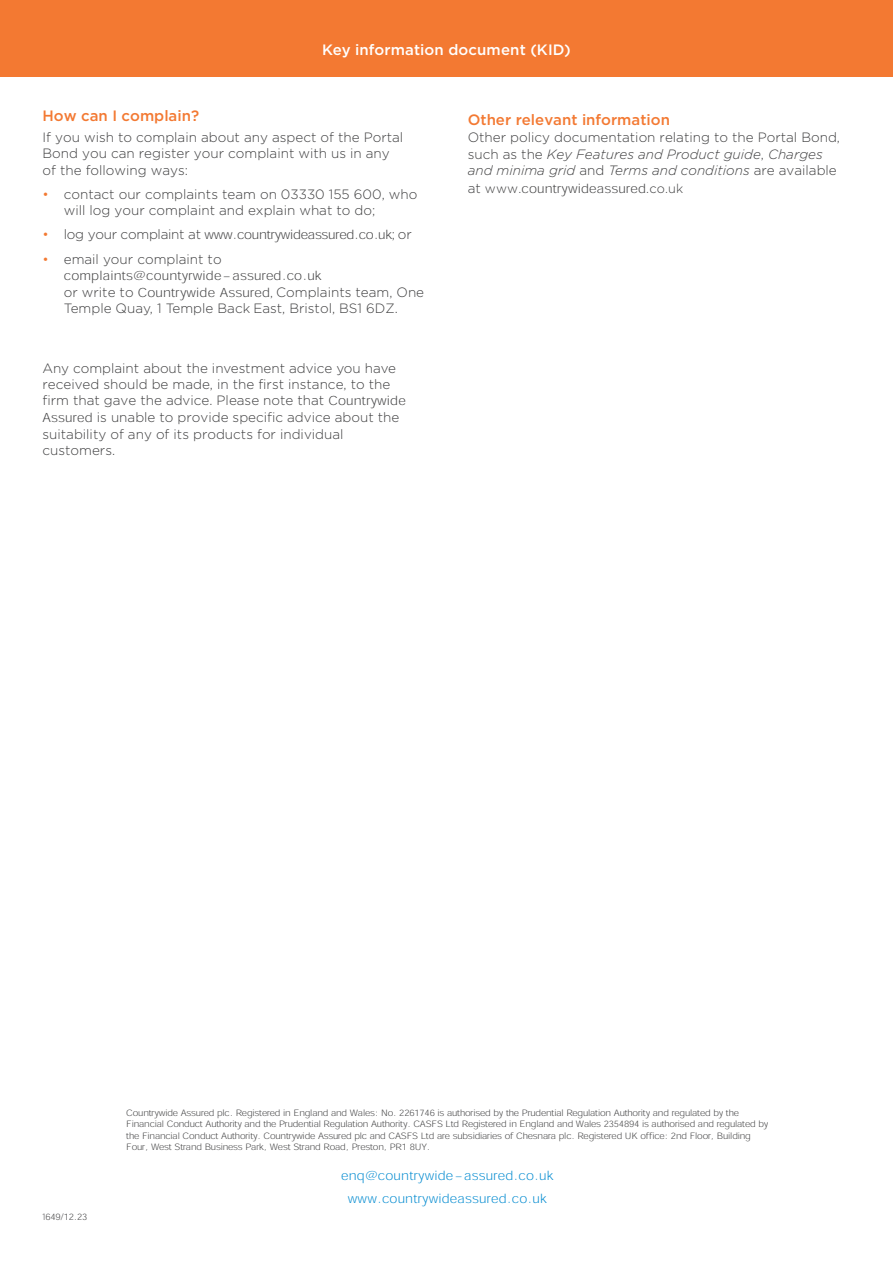
<style>
.page{position:relative;width:893px;height:1263px;background:#fff}
.page>*{position:absolute;margin:0;border:0;box-sizing:border-box;transform-origin:0 0}
.t1{font:500 15px "Gotham";color:#f37932}
.t2{font:500 15px "Gotham";letter-spacing:.005em;color:#fff}
.t3{font:300 13.5px/16.5px "Gotham";color:#3e3e3f}
.t4{font:300 12.75px "Adobe Gothic Std";letter-spacing:.01em;color:#3e3e3f}
.t5{font:300 12.75px/23.5px "Adobe Gothic Std";letter-spacing:.01em;color:#008ad0;text-align:center}
.t6{font:300 12.75px "Adobe Gothic Std";letter-spacing:-.02em;color:#3e3e3f}
.t7{font:300 9px/11.2px "Adobe Gothic Std";letter-spacing:-.02em;color:#3e3e3f}
.s1{color:#f37932}
.s2{font-family:"Gotham";font-size:13.5px;color:#f37932}
.s3{font-family:"Gotham";font-size:13.5px}
.s4{font-family:"Adobe Gothic Std";font-size:12.75px}
.s5{font-size:12.75px}
.s6{font-style:italic}
.s7{font-family:"Gotham"}
</style>
<div class="page">
<div style="left:0;top:0;width:893px;height:77px;background:#f37932"></div>
<p class="t2" style="left:322px;top:39px;width:250px">Key information document (KID)</p>
<p class="t1" style="left:43px;top:105px;width:158px">How can I complain?</p>
<p class="t3" style="left:43px;top:128px;width:362px">If you wish to complain about any aspect of the Portal<br>Bond you can register your complaint with us in any of the following ways:</p>
<p class="t3" style="left:64px;top:186px;width:355px;line-height:15.3px;text-indent:-21px"><span class="s1">•</span> contact our complaints team on 03330 155 600, who will log your complaint and explain what to do;</p>
<p class="t6" style="left:43px;top:225px;width:371px"><span class="s2">•</span> <span class="s3">log your complaint at</span> www.countrywideassured.co.uk<span class="s3">; or</span></p>
<p class="t3" style="left:43px;top:251px;width:181px"><span class="s1">•</span> email your complaint to</p>
<p class="t4" style="left:64px;top:266px;width:260px">complaints@countyrwide-assured.co.uk</p>
<p class="t3" style="left:64px;top:283px;width:362px">or write to <span class="s4">Countrywide Assured</span><span class="s5">,</span> Complaints team, One<br>Temple Quay, 1 Temple Back East, Bristol, BS1 6DZ.</p>
<p class="t3" style="left:43px;top:359px;width:365px">Any complaint about the investment advice you have received should be made, in the first instance, to the firm that gave the advice. Please note that <span class="s4">Countrywide Assured</span> is unable to provide specific advice about the suitability of any of its products for individual customers.</p>
<p class="t1" style="left:468px;top:110px;width:204px">Other relevant information</p>
<p class="t3" style="left:468px;top:129px;width:374px">Other policy documentation relating to the Portal Bond, such as the <span class="s6">Key Features and Product guide</span>, <span class="s6">Charges and minima grid</span> and <span class="s6">Terms and conditions</span> are available</p>
<p class="t4" style="left:468px;top:179px;width:217px"><span class="s3">at</span> <span class="s7">www.</span>countrywideassured<span class="s7">.co.uk</span></p>
<p class="t7" style="left:43px;top:1211px;width:46px"><span class="s7">1</span>649/12.23</p>
<p class="t7" style="left:126px;top:1107px;width:644px">Countrywide Assured plc. Registered in England and Wales: No. 2261746 is authorised by the Prudential Regulation Authority and regulated by the Financial Conduct Authority and the Prudential Regulation Authority. CASFS Ltd Registered in England and Wales 2354894 is authorised and regulated by the Financial Conduct Authority. Countrywide Assured plc and CASFS Ltd are subsidiaries of Chesnara plc. Registered UK office: 2nd Floor, Building Four, West Strand Business Park, West Strand Road, Preston, PR1 8UY.</p>
<p class="t5" style="left:341px;top:1162px;width:214px">enq@countrywide-assured.co.uk www.countrywideassured.co.uk</p>
</div>
